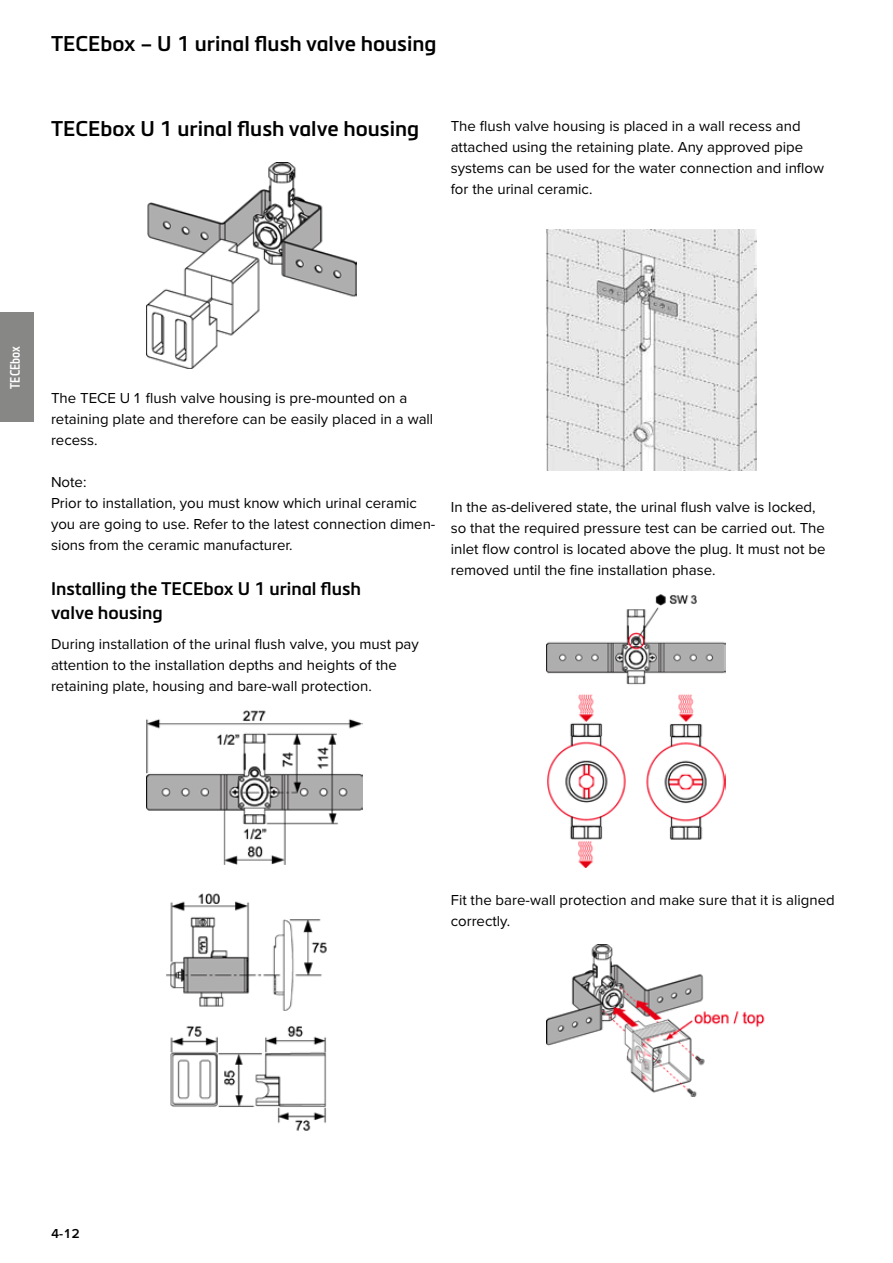
<style>
.page{position:relative;width:893px;height:1263px;background:#fff}
.page>*{position:absolute;margin:0;border:0;box-sizing:border-box;transform-origin:0 0}
.t1{font:600 21px "Metronic Pro";color:#000}
.t2{font:600 18px/24px "Metronic Pro";color:#000}
.t3{font:15px/21px "Proxima Nova";color:#000}
.t4{font:600 condensed 13.5px "Metronic Pro";color:#fff;scale:.9 1}
.t5{font:600 13.5px "Proxima Nova";color:#000}
</style>
<div class="page">
<div style="left:0;top:313px;width:34px;height:109px;background:#878786"></div>
<img style="left:147px;top:162px;width:209px;height:206px">
<img style="left:147px;top:710px;width:215px;height:155px">
<img style="left:166px;top:893px;width:161px;height:238px">
<img style="left:546px;top:229px;width:210px;height:241px">
<img style="left:546px;top:594px;width:180px;height:273px">
<img style="left:546px;top:944px;width:219px;height:152px">
<h1 class="t1" style="left:51px;top:30px;width:387px">TECEbox – U 1 urinal flush valve housing</h1>
<h1 class="t1" style="left:51px;top:115px;width:370px">TECEbox U 1 urinal flush valve housing</h1>
<p class="t3" style="left:451px;top:115px;width:375px">The flush valve housing is placed in a wall recess and attached using the retaining plate. Any approved pipe systems can be used for the water connection and inflow for the urinal ceramic.</p>
<p class="t4" style="left:7px;top:389px;width:48px;rotate:-90deg">TECEbox</p>
<p class="t3" style="left:51px;top:387px;width:384px">The TECE U 1 flush valve housing is pre-mounted on a retaining plate and therefore can be easily placed in a wall recess.</p>
<p class="t3" style="left:51px;top:471px;width:386px">Note:<br>Prior to installation, you must know which urinal ceramic you are going to use. Refer to the latest connection dimen&shy;sions from the ceramic manufacturer.</p>
<p class="t2" style="left:51px;top:577px;width:312px">Installing the TECEbox U 1 urinal flush valve housing</p>
<p class="t3" style="left:51px;top:633px;width:369px">During installation of the urinal flush valve, you must pay attention to the installation depths and heights of the retaining plate, housing and bare-wall protection.</p>
<p class="t3" style="left:451px;top:496px;width:376px">In the as-delivered state, the urinal flush valve is locked, so that the required pressure test can be carried out. The inlet flow control is located above the plug. It must not be removed until the fine installation phase.</p>
<p class="t3" style="left:451px;top:889px;width:386px">Fit the bare-wall protection and make sure that it is aligned correctly.</p>
<p class="t5" style="left:51px;top:1223px;width:30px">4-12</p>
</div>
